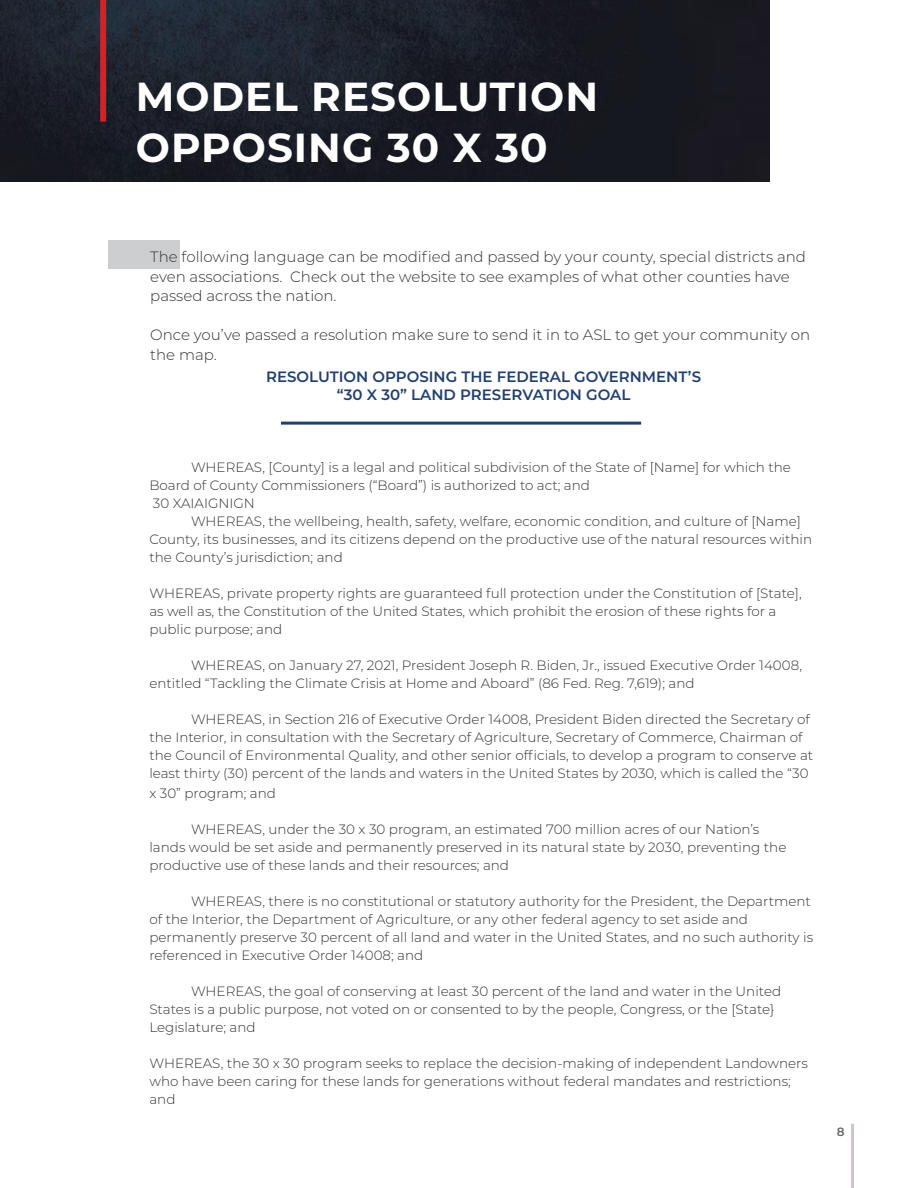
<style>
.page{position:relative;width:918px;height:1188px;background:#fff}
.page>*{position:absolute;margin:0;border:0;box-sizing:border-box;transform-origin:0 0}
.t1{font:700 40.5px "Montserrat";letter-spacing:.025em;color:#fff}
.t2{font:300 15px/19.5px "Montserrat";color:#323233}
.t3{font:600 15px "Montserrat";color:#203f73}
.t4{font:300 13.5px/18px "Montserrat";color:#323233}
.t5{font:600 12px "Montserrat";color:#686369}
</style>
<div class="page">
<div style="left:108px;top:241px;width:72px;height:28px;background:#cdced0"></div>
<img style="left:0;top:0;width:770px;height:181px">
<div style="left:100px;top:0;width:6px;height:119px;background:#d1232a"></div>
<hr style="left:281px;top:422px;width:360px;height:3px;background:#1f4073">
<hr style="left:851px;top:1124px;width:3px;height:64px;background:#cdc7cd">
<p class="t1" style="left:136px;top:68px;width:464px">MODEL RESOLUTION</p>
<p class="t1" style="left:136px;top:119px;width:413px">OPPOSING 30 X 30</p>
<p class="t2" style="left:150px;top:247px;width:657px">The following language can be modified and passed by your county, special districts and even associations. Check out the website to see examples of what other counties have passed across the nation.</p>
<p class="t2" style="left:150px;top:325px;width:662px">Once you’ve passed a resolution make sure to send it in to ASL to get your community on</p>
<p class="t2" style="left:150px;top:344px;width:68px">the map.</p>
<p class="t3" style="left:266px;top:366px;width:436px">RESOLUTION OPPOSING THE FEDERAL GOVERNMENT’S</p>
<p class="t3" style="left:337px;top:384px;width:295px">“30 X 30” LAND PRESERVATION GOAL</p>
<p class="t4" style="left:149px;top:458px;width:643px;text-indent:42px">WHEREAS, [County] is a legal and political subdivision of the State of [Name] for which the<br>Board of County Commissioners (“Board”) is authorized to act; and</p>
<p class="t4" style="left:153px;top:494px;width:103px">30 XAIAIGNIGN</p>
<p class="t4" style="left:149px;top:512px;width:664px;text-indent:42px">WHEREAS, the wellbeing, health, safety, welfare, economic condition, and culture of [Name]<br>County, its businesses, and its citizens depend on the productive use of the natural resources within the County’s jurisdiction; and</p>
<p class="t4" style="left:149px;top:584px;width:654px">WHEREAS, private property rights are guaranteed full protection under the Constitution of [State], as well as, the Constitution of the United States, which prohibit the erosion of these rights for a public purpose; and</p>
<p class="t4" style="left:149px;top:656px;width:654px;text-indent:42px">WHEREAS, on January 27, 2021, President Joseph R. Biden, Jr., issued Executive Order 14008, entitled “Tackling the Climate Crisis at Home and Aboard” (86 Fed. Reg. 7,619); and</p>
<p class="t4" style="left:149px;top:710px;width:665px;text-indent:42px">WHEREAS, in Section 216 of Executive Order 14008, President Biden directed the Secretary of the Interior, in consultation with the Secretary of Agriculture, Secretary of Commerce, Chairman of the Council of Environmental Quality, and other senior officials, to develop a program to conserve at least thirty (30) percent of the lands and waters in the United States by 2030, which is called the “30</p>
<p class="t4" style="left:149px;top:783px;width:128px">x 30” program; and</p>
<p class="t4" style="left:149px;top:819px;width:639px;text-indent:42px">WHEREAS, under the 30 x 30 program, an estimated 700 million acres of our Nation’s lands would be set aside and permanently preserved in its natural state by 2030, preventing the productive use of these lands and their resources; and</p>
<p class="t4" style="left:149px;top:891px;width:665px;text-indent:42px">WHEREAS, there is no constitutional or statutory authority for the President, the Department of the Interior, the Department of Agriculture, or any other federal agency to set aside and permanently preserve 30 percent of all land and water in the United States, and no such authority is referenced in Executive Order 14008; and</p>
<p class="t4" style="left:149px;top:981px;width:633px;text-indent:42px">WHEREAS, the goal of conserving at least 30 percent of the land and water in the United<br>States is a public purpose, not voted on or consented to by the people, Congress, or the [State}<br>Legislature; and</p>
<p class="t4" style="left:149px;top:1053px;width:660px">WHEREAS, the 30 x 30 program seeks to replace the decision-making of independent Landowners who have been caring for these lands for generations without federal mandates and restrictions; and</p>
<p class="t5" style="left:837px;top:1123px;width:9px">8</p>
</div>
